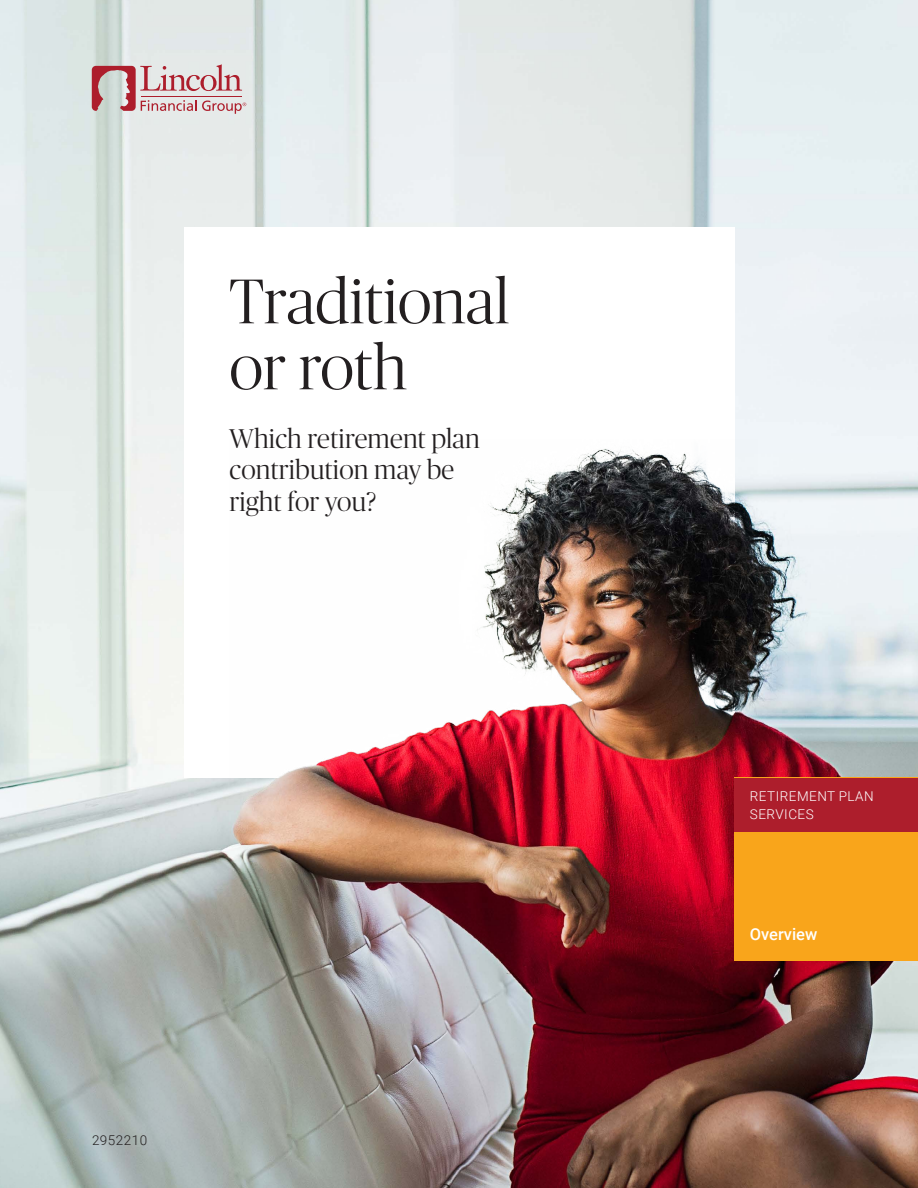
<style>
.page{position:relative;width:918px;height:1188px;background:#fff}
.page>*{position:absolute;margin:0;border:0;box-sizing:border-box;transform-origin:0 0}
.Title__Core{font:300 63px/66px "Publico Banner";letter-spacing:.005em;color:#231f20}
.Subtitle__Core{font:300 27px/31.5px "Publico Banner";letter-spacing:.01em;color:#231f20}
.Collateral_Type{font:500 16.5px "Roboto";color:#fff}
.Business_Line{font:300 13.5px/18px "Roboto";letter-spacing:.035em;color:#fff}
.Compliance{font:300 13.5px "Roboto";letter-spacing:.035em;color:#231f20}
</style>
<div class="page">
<img style="left:0;top:0;width:918px;height:1188px">
<div style="left:184px;top:227px;width:550px;height:551px;background:#fff"></div>
<img style="left:230px;top:439px;width:527px;height:366px">
<div style="left:734px;top:778px;width:184px;height:183px;background:#f9a51b"></div>
<div style="left:734px;top:778px;width:184px;height:54px;background:#ad1e2c"></div>
<svg style="left:92px;top:64px;width:154px;height:50px;background:#d3b2b4"></svg>
<p class="Title__Core" style="left:230px;top:265px;width:281px">Traditional or roth</p>
<p class="Subtitle__Core" style="left:230px;top:421px;width:252px">Which retirement plan contribution may be right for you?</p>
<p class="Compliance" style="left:92px;top:1131px;width:57px">2952210</p>
<p class="Business_Line" style="left:750px;top:786px;width:125px">RETIREMENT PLAN<br>SERVICES</p>
<p class="Collateral_Type" style="left:750px;top:922px;width:69px">Overview</p>
</div>
